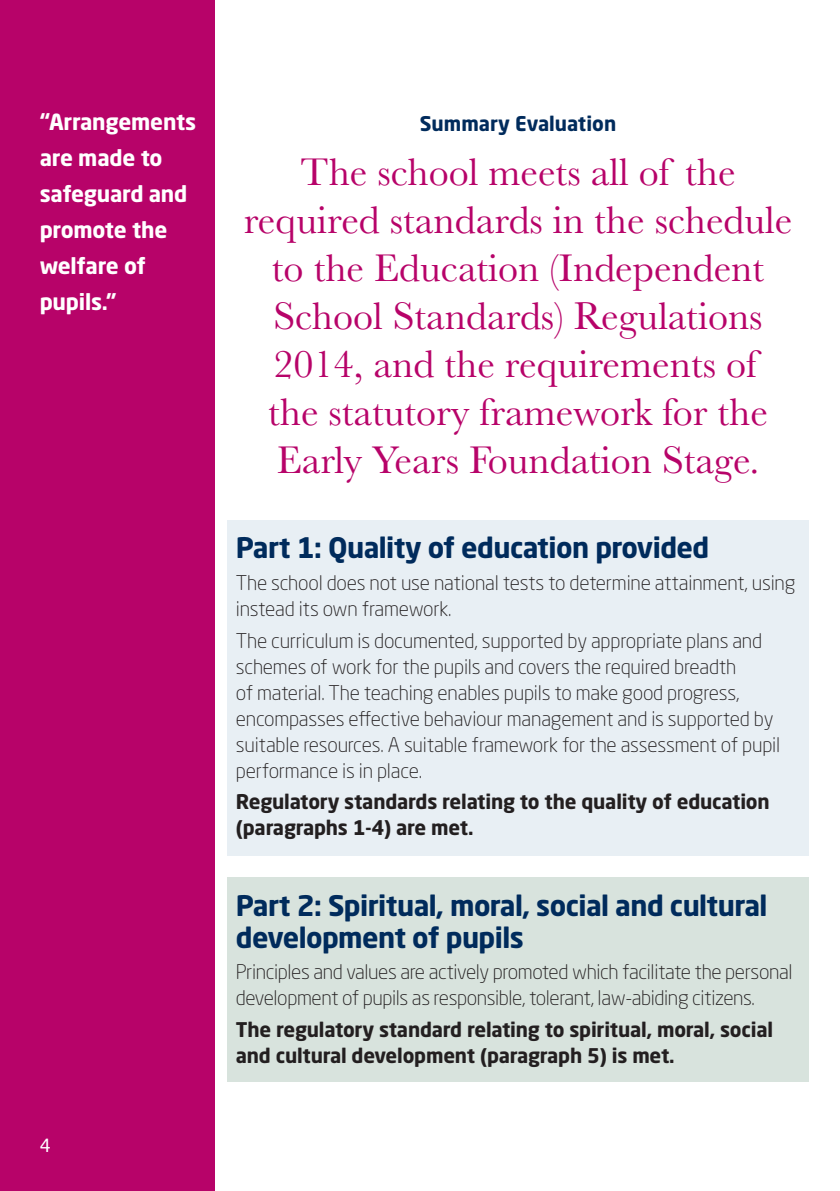
<style>
.page{position:relative;width:840px;height:1191px;background:#fff}
.page>*{position:absolute;margin:0;border:0;box-sizing:border-box;transform-origin:0 0}
.Body_copy{font:40px/48px "Baskerville";color:#b70369;text-align:center}
.Heading_1{font:700 28px/32px "Neo Sans Std";letter-spacing:-.02em;color:#002b5c}
.Quotation{font:700 22px/36px "Neo Sans Std";letter-spacing:-.01em;color:#fff}
.Body_copy-2{font:300 20px/26px "Neo Sans Std";letter-spacing:-.01em;color:#231f20}
.Body_copy-3{font:700 20px/26px "Neo Sans Std";letter-spacing:-.01em;color:#231f20}
.Body_copy-4{font:700 20px "Neo Sans Std";color:#002b5c}
.t1{font:18px "Neo Sans Std";color:#fff}
</style>
<div class="page">
<div style="left:0;top:0;width:214px;height:1191px;background:#b70369"></div>
<div style="left:227px;top:520px;width:581px;height:335px;background:#e8eff4"></div>
<div style="left:227px;top:877px;width:581px;height:204px;background:#d8e3dd"></div>
<p class="Quotation" style="left:40px;top:103px;width:158px">“Arrangements are made to safeguard and promote the welfare of pupils.”</p>
<p class="Body_copy-4" style="left:419px;top:111px;width:198px">Summary Evaluation</p>
<p class="Body_copy" style="left:243px;top:148px;width:550px">The school meets all of the required standards in the schedule to the Education (Independent<br>School Standards) Regulations<br>2014, and the requirements of<br>the statutory framework for the<br>Early Years Foundation Stage.</p>
<p class="Heading_1" style="left:236px;top:531px;width:474px">Part 1: Quality of education provided</p>
<p class="Body_copy-2" style="left:236px;top:569px;width:561px">The school does not use national tests to determine attainment, using instead its own framework.</p>
<p class="Body_copy-2" style="left:236px;top:627px;width:545px">The curriculum is documented, supported by appropriate plans and schemes of work for the pupils and covers the required breadth<br>of material. The teaching enables pupils to make good progress, encompasses effective behaviour management and is supported by suitable resources. A suitable framework for the assessment of pupil performance is in place.</p>
<p class="Body_copy-3" style="left:236px;top:788px;width:535px">Regulatory standards relating to the quality of education (paragraphs 1-4) are met.</p>
<p class="t1" style="left:40px;top:1134px;width:12px">4</p>
<p class="Heading_1" style="left:236px;top:888px;width:533px">Part 2: Spiritual, moral, social and cultural development of pupils</p>
<p class="Body_copy-2" style="left:236px;top:958px;width:558px">Principles and values are actively promoted which facilitate the personal development of pupils as responsible, tolerant, law-abiding citizens.</p>
<p class="Body_copy-3" style="left:236px;top:1016px;width:538px">The regulatory standard relating to spiritual, moral, social and cultural development (paragraph 5) is met.</p>
</div>
